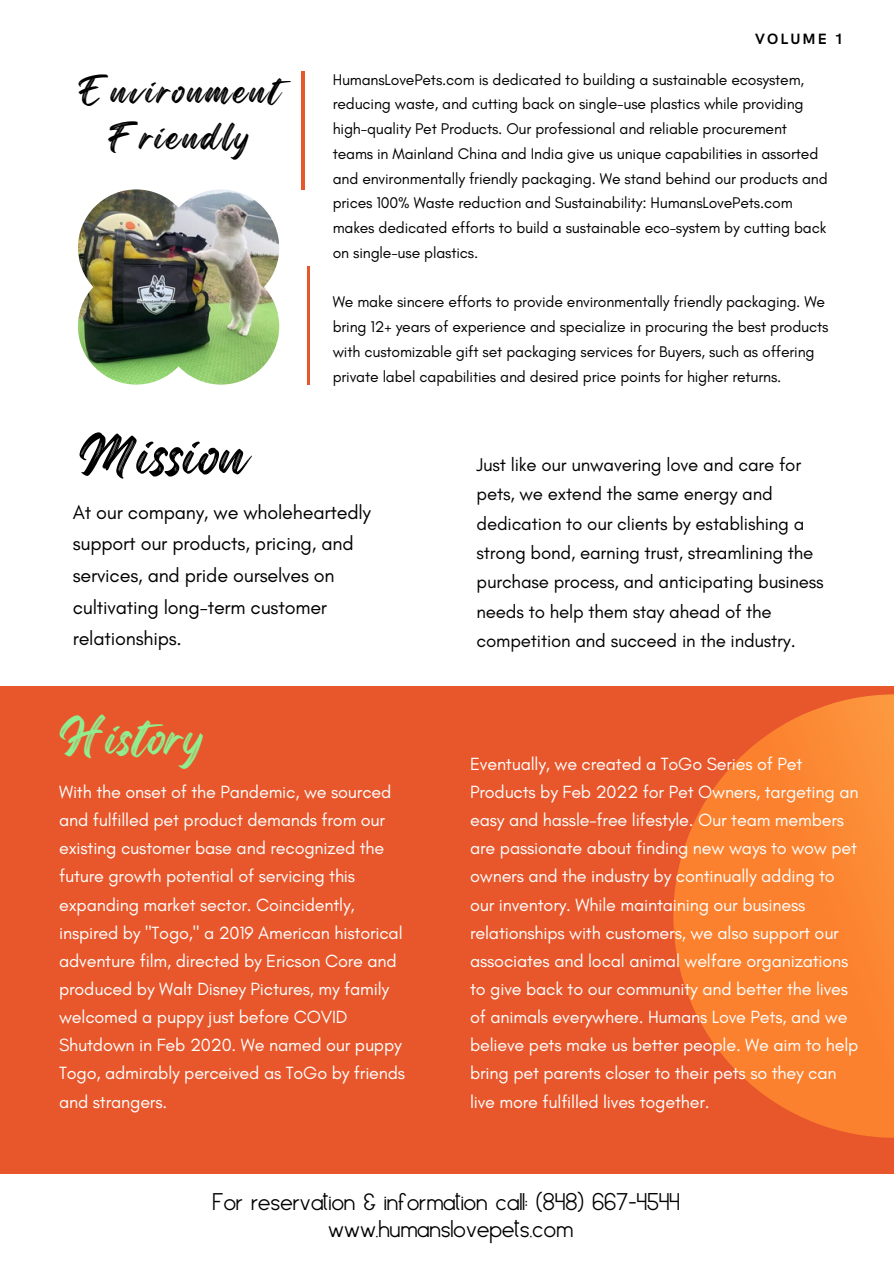
<style>
.page{position:relative;width:894px;height:1264px;background:#fff}
.page>*{position:absolute;margin:0;border:0;box-sizing:border-box;transform-origin:0 0}
.t1{font:52.5px "Regular Brush";letter-spacing:.01em;color:#000}
.t2{font:45px "Regular Brush";letter-spacing:.01em;color:#90ee90}
.t3{font:33px "Regular Brush";letter-spacing:.07em;color:#000}
.t4{font:19.8px/31.5px "Glacial Indifference";letter-spacing:-.01em;color:#000}
.t5{font:300 19.5px "Glasgow";color:#000}
.t6{font:18.75px/29.2px "Glacial Indifference";letter-spacing:-.01em;color:#000}
.t7{font:18px/28.2px "Glacial Indifference";letter-spacing:-.01em;color:#fff}
.t8{font:15.75px/24.8px "Glacial Indifference";letter-spacing:-.01em;color:#000}
.t9{font:700 15px "HK Grotesk";letter-spacing:.14em;color:#000}
</style>
<div class="page">
<img style="left:78px;top:189px;width:201px;height:195px">
<hr style="left:302px;top:71px;width:2px;height:118px;background:#e8572b">
<hr style="left:307px;top:266px;width:2px;height:118px;background:#e8572b">
<div style="left:0;top:686px;width:893px;height:515px;background:#e8572b"></div>
<svg style="left:673px;top:694px;width:220px;height:444px;fill:#fc812e"></svg>
<div style="left:0;top:1174px;width:893px;height:89px;background:#fff"></div>
<p class="t3" style="left:77px;top:64px;width:205px">Environment</p>
<p class="t3" style="left:108px;top:110px;width:143px">Friendly</p>
<p class="t9" style="left:755px;top:30px;width:90px">VOLUME 1</p>
<p class="t8" style="left:332px;top:67px;width:496px">HumansLovePets.com is dedicated to building a sustainable ecosystem, reducing waste, and cutting back on single-use plastics while providing high-quality Pet Products. Our professional and reliable procurement teams in Mainland China and India give us unique capabilities in assorted and environmentally friendly packaging. We stand behind our products and prices 100% Waste reduction and Sustainability: HumansLovePets.com makes dedicated efforts to build a sustainable eco-system by cutting back on single-use plastics.</p>
<p class="t8" style="left:332px;top:289px;width:497px">We make sincere efforts to provide environmentally friendly packaging. We bring 12+ years of experience and specialize in procuring the best products with customizable gift set packaging services for Buyers, such as offering private label capabilities and desired price points for higher returns.</p>
<p class="t1" style="left:78px;top:413px;width:171px">Mission</p>
<p class="t4" style="left:73px;top:496px;width:300px">At our company, we wholeheartedly support our products, pricing, and services, and pride ourselves on cultivating long-term customer relationships.</p>
<p class="t2" style="left:58px;top:702px;width:147px">History</p>
<p class="t7" style="left:59px;top:777px;width:347px">With the onset of the Pandemic, we sourced and fulfilled pet product demands from our existing customer base and recognized the future growth potential of servicing this expanding market sector. Coincidently, inspired by "Togo," a 2019 American historical adventure film, directed by Ericson Core and produced by Walt Disney Pictures, my family welcomed a puppy just before COVID Shutdown in Feb 2020. We named our puppy Togo, admirably perceived as ToGo by friends and strangers.</p>
<p class="t6" style="left:476px;top:450px;width:348px">Just like our unwavering love and care for pets, we extend the same energy and dedication to our clients by establishing a strong bond, earning trust, streamlining the purchase process, and anticipating business needs to help them stay ahead of the competition and succeed in the industry.</p>
<p class="t7" style="left:470px;top:749px;width:390px">Eventually, we created a ToGo Series of Pet Products by Feb 2022 for Pet Owners, targeting an easy and hassle-free lifestyle. Our team members are passionate about finding new ways to wow pet owners and the industry by continually adding to our inventory. While maintaining our business relationships with customers, we also support our associates and local animal welfare organizations to give back to our community and better the lives of animals everywhere. Humans Love Pets, and we believe pets make us better people. We aim to help bring pet parents closer to their pets so they can live more fulfilled lives together.</p>
<p class="t5" style="left:213px;top:1186px;width:468px">For reservation &amp; information call: (848) 667-4544</p>
<p class="t5" style="left:328px;top:1213px;width:246px">www.humanslovepets.com</p>
</div>
